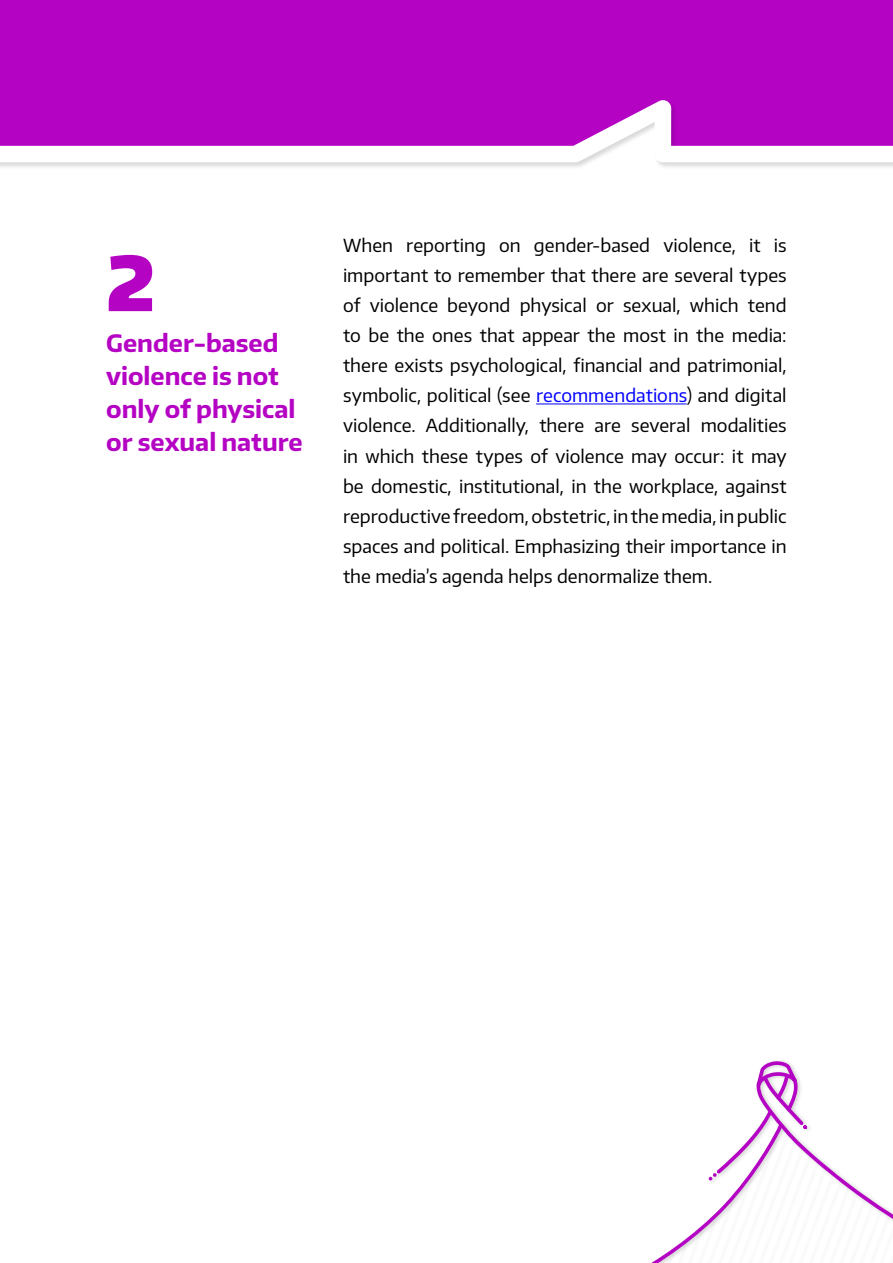
<style>
.page{position:relative;width:893px;height:1263px;background:#fff}
.page>*{position:absolute;margin:0;border:0;box-sizing:border-box;transform-origin:0 0}
.t1{font:900 75px "Encode Sans";color:#b503c4}
.t2{font:700 24px/33px "Encode Sans";color:#b503c4}
.t3{font:18px/30px "Encode Sans";color:#000;text-align:justify}
.s1{color:#00f}
</style>
<div class="page">
<div style="left:0;top:0;width:893px;height:99px;background:#b503c4"></div>
<svg style="left:651px;top:1220px;width:57px;height:43px"></svg>
<svg style="left:708px;top:1060px;width:185px;height:170px"></svg>
<div style="left:0;top:99px;width:893px;height:71px;background:#000;opacity:.15"></div>
<svg style="left:0;top:100px;width:893px;height:62px;fill:#b503c4"></svg>
<hr style="left:536px;top:403px;width:151px;height:1px;background:#00f">
<h1 class="t1" style="left:106px;top:234px;width:51px">2</h1>
<h2 class="t2" style="left:106px;top:325px;width:198px">Gender-based violence is not only of physical or sexual nature</h2>
<p class="t3" style="left:343px;top:230px;width:445px">When reporting on gender-based violence, it is important to remember that there are several types of violence beyond physical or sexual, which tend to be the ones that appear the most in the media: there exists psychological, financial and patrimonial, symbolic, political (see <span class="s1">recommendations</span>) and digital violence. Additionally, there are several modalities in which these types of violence may occur: it may be domestic, institutional, in the workplace, against reproductive freedom, obstetric, in the media, in public spaces and political. Emphasizing their importance in the media’s agenda helps denormalize them.</p>
</div>
